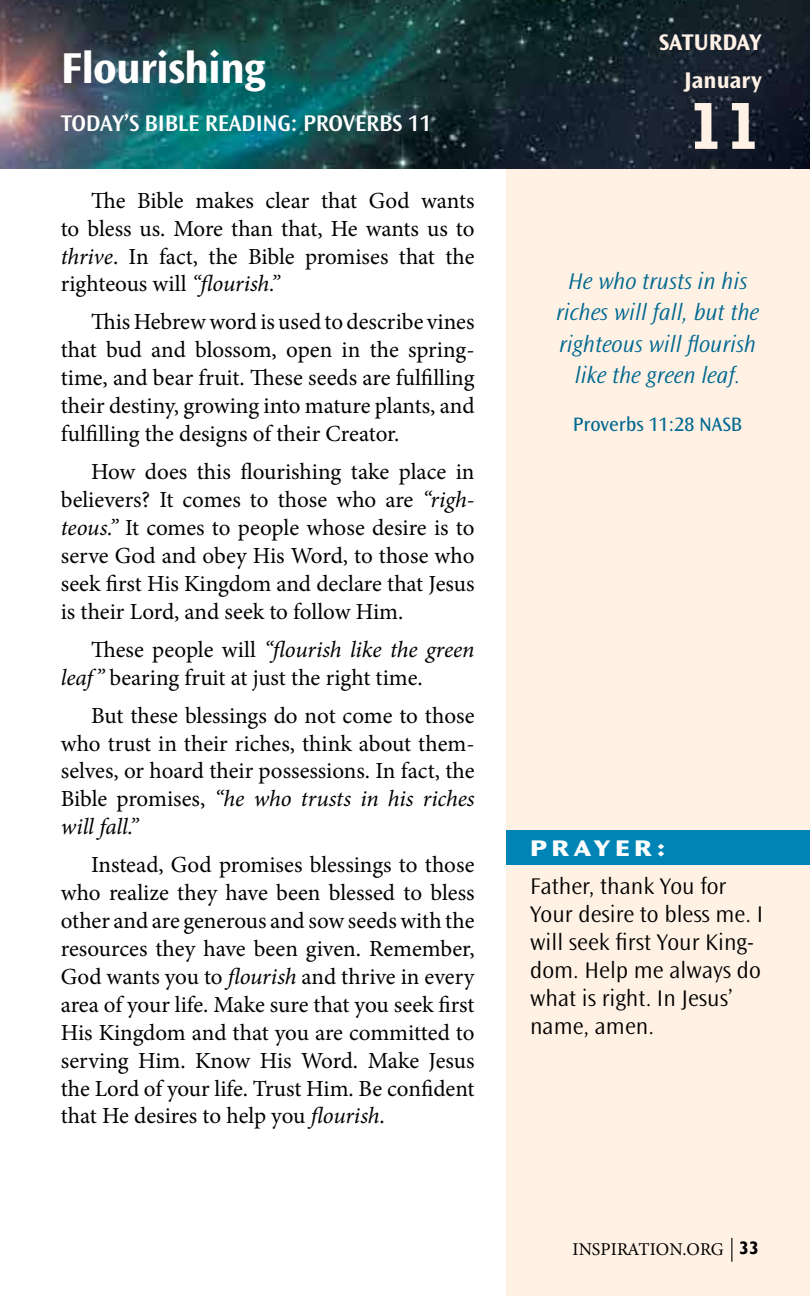
<style>
.page{position:relative;width:810px;height:1296px;background:#fff}
.page>*{position:absolute;margin:0;border:0;box-sizing:border-box;transform-origin:0 0}
.t1{font:700 67.5px "Rockwell";color:#fff1e6}
.t2{font:700 45px "Ocean Sans Std";letter-spacing:-.02em;color:#fff}
.t3{font:300 23.62px/27.9px "Ocean Sans Std";color:#000}
.t4{font:italic 300 23.62px/31.5px "Ocean Sans Std";color:#006991;text-align:center}
.t5{font:600 23.62px "Ocean Sans Std";letter-spacing:-.01em;color:#fff}
.t6{font:700 23.62px/38.5px "Ocean Sans Std";color:#fff1e6;text-align:right}
.t7{font:800 expanded 23.62px "Ocean Sans Std";letter-spacing:.2em;color:#fff}
.t8{font:22.95px/27.9px "Minion Pro";letter-spacing:-.005em;color:#000;text-align:justify}
.t9{font:20.25px "Ocean Sans Std";color:#006991}
.t10{font:18px "Minion Pro";color:#000}
.s1{font-style:italic}
.s2{font-family:"Gill Sans";font-weight:700}
</style>
<div class="page">
<div style="left:506px;top:0;width:304px;height:1296px;background:#fff1e4"></div>
<div style="left:507px;top:830px;width:303px;height:35px;background:#0084b6"></div>
<img style="left:0;top:0;width:810px;height:169px">
<svg style="left:731px;top:1238px;width:1px;height:24px"></svg>
<h2 class="t2" style="left:61px;top:43px;width:206px">Flourishing</h2>
<p class="t5" style="left:61px;top:110px;width:372px">TODAY’S BIBLE READING: PROVERBS 11</p>
<p class="t8" style="left:61px;top:187px;width:415px;text-indent:30px">The Bible makes clear that God wants to bless us. More than that, He wants us to <span class="s1">thrive</span>. In fact, the Bible promises that the righteous will <span class="s1">“flourish.”</span></p>
<p class="t8" style="left:61px;top:308px;width:415px;text-indent:30px">This Hebrew word is used to describe vines that bud and blossom, open in the spring&shy;time, and bear fruit. These seeds are fulfilling their destiny, growing into mature plants, and fulfilling the designs of their Creator.</p>
<p class="t8" style="left:61px;top:458px;width:415px;text-indent:30px">How does this flourishing take place in believers? It comes to those who are <span class="s1">“righ&shy;teous.”</span> It comes to people whose desire is to serve God and obey His Word, to those who seek first His Kingdom and declare that Jesus is their Lord, and seek to follow Him.</p>
<p class="t8" style="left:61px;top:636px;width:415px;text-indent:30px">These people will <span class="s1">“flourish like the green leaf”</span> bearing fruit at just the right time.</p>
<p class="t8" style="left:61px;top:701px;width:415px;text-indent:30px">But these blessings do not come to those who trust in their riches, think about them&shy;selves, or hoard their possessions. In fact, the Bible promises, <span class="s1">“he who trusts in his riches will fall.”</span></p>
<p class="t8" style="left:61px;top:851px;width:415px;text-indent:30px">Instead, God promises blessings to those who realize they have been blessed to bless other and are generous and sow seeds with the resources they have been given. Remember, God wants you to <span class="s1">flourish</span> and thrive in every area of your life. Make sure that you seek first His Kingdom and that you are committed to serving Him. Know His Word. Make Jesus the Lord of your life. Trust Him. Be confident that He desires to help you <span class="s1">flourish</span>.</p>
<p class="t6" style="left:659px;top:23px;width:105px">SATURDAY<br>January</p>
<h1 class="t1" style="left:687px;top:85px;width:76px">11</h1>
<p class="t4" style="left:556px;top:265px;width:204px">He who trusts in his riches will fall, but the righteous will flourish like the green leaf.</p>
<p class="t9" style="left:573px;top:413px;width:171px">Proverbs 11:28 NASB</p>
<p class="t7" style="left:530px;top:835px;width:137px">PRAYER:</p>
<p class="t3" style="left:530px;top:873px;width:235px">Father, thank You for<br>Your desire to bless me. I will seek first Your King&shy;dom. Help me always do what is right. In Jesus’ name, amen.</p>
<p class="t10" style="left:573px;top:1237px;width:188px">INSPIRATION.ORG <span class="s2">33</span></p>
</div>
